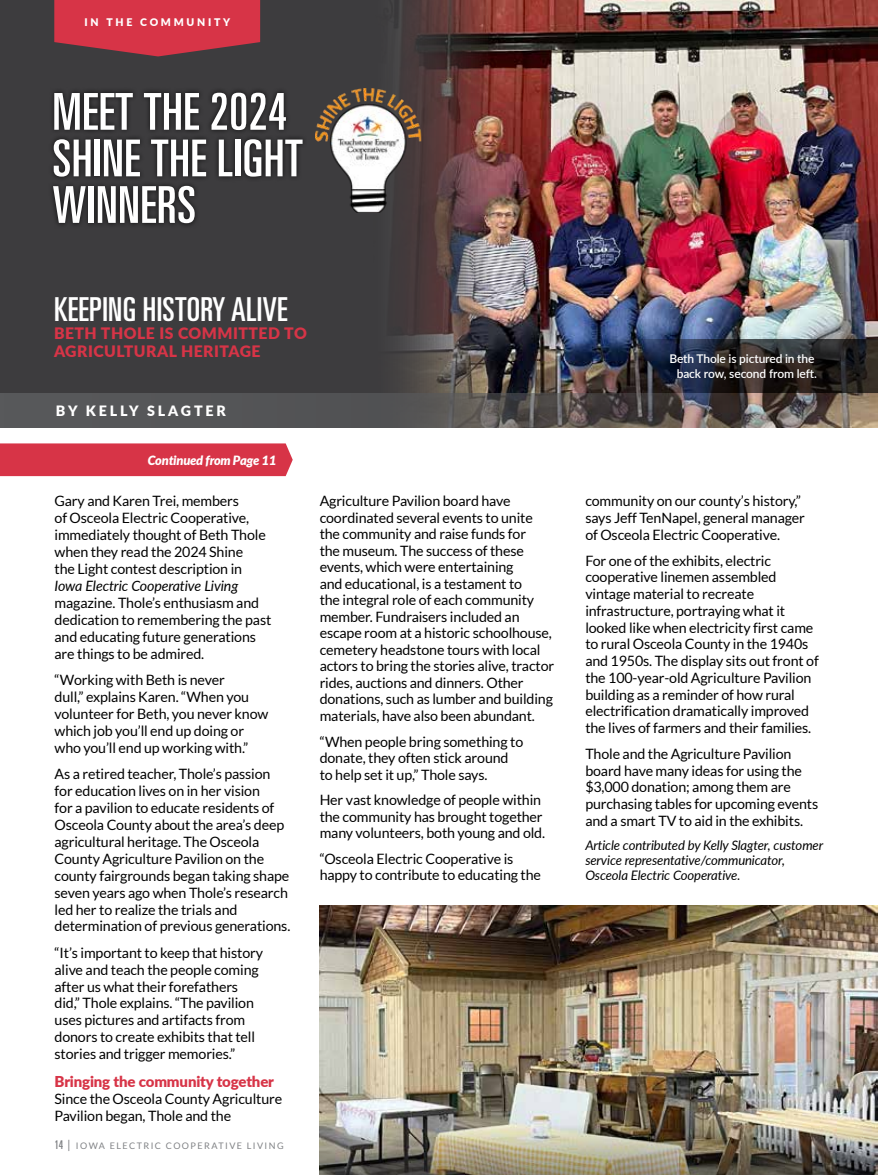
<style>
.page{position:relative;width:878px;height:1175px;background:#fff}
.page>*{position:absolute;margin:0;border:0;box-sizing:border-box;transform-origin:0 0}
.t1{font:ultra-condensed 50.85px/46.5px "Univers";letter-spacing:.01em;color:#fff}
.t2{font:ultra-condensed 33px "Univers";letter-spacing:.01em;color:#fff}
.t3{font:900 15.75px/18px "Lato";letter-spacing:.03em;color:#d73447}
.t4{font:900 15px "Lato";letter-spacing:-.01em;color:#d73447}
.t5{font:14.25px/17px "Lato";letter-spacing:-.01em;color:#000}
.t6{font:italic 14.25px "Lato";letter-spacing:-.01em;color:#000}
.t7{font:900 14.25px "Lato";letter-spacing:.2em;color:#fff}
.t8{font:italic 13.2px/15.1px "Lato";letter-spacing:-.01em;color:#000}
.t9{font:italic 900 12.75px "Lato";letter-spacing:-.01em;color:#fff}
.t10{font:600 12px/14.4px "Lato";letter-spacing:-.01em;color:#fff;text-align:right}
.t11{font:900 10.5px "Lato";letter-spacing:.26em;color:#fff}
.t12{font:9px "Lato";letter-spacing:.16em;color:#808285}
.s1{font-family:"Univers";font-stretch:ultra-condensed;font-size:12px}
.s2{font-size:12px}
</style>
<div class="page">
<div style="left:0;top:0;width:877px;height:427px;background:#3d3c3e"></div>
<img style="left:378px;top:0;width:499px;height:393px">
<img style="left:320px;top:905px;width:557px;height:269px">
<img style="left:315px;top:88px;width:110px;height:124px">
<div style="left:48px;top:87px;width:260px;height:142px;background:#000;opacity:.75"></div>
<div style="left:0;top:443px;width:293px;height:33px;background:#d73447"></div>
<svg style="left:0;top:393px;width:878px;height:34px;fill:#555557"></svg>
<svg style="left:54px;top:0;width:206px;height:56px"></svg>
<svg style="left:606px;top:339px;width:272px;height:54px"></svg>
<p class="t11" style="left:85px;top:14px;width:147px">IN THE COMMUNITY</p>
<h1 class="t1" style="left:52px;top:88px;width:252px">MEET THE 2024<br>SHINE THE LIGHT<br>WINNERS</h1>
<h2 class="t2" style="left:54px;top:290px;width:235px">KEEPING HISTORY ALIVE</h2>
<p class="t3" style="left:54px;top:323px;width:254px">BETH THOLE IS COMMITTED TO<br>AGRICULTURAL HERITAGE</p>
<p class="t7" style="left:56px;top:400px;width:171px">BY KELLY SLAGTER</p>
<p class="t9" style="left:148px;top:452px;width:130px">Continued from Page 11</p>
<p class="t5" style="left:55px;top:492px;width:213px">Gary and Karen Trei, members<br>of Osceola Electric Cooperative, immediately thought of Beth Thole when they read the 2024 Shine the Light contest description in</p>
<p class="t6" style="left:55px;top:575px;width:185px">Iowa Electric Cooperative Living</p>
<p class="t5" style="left:55px;top:594px;width:218px">magazine. Thole’s enthusiasm and dedication to remembering the past and educating future generations are things to be admired.</p>
<p class="t5" style="left:55px;top:671px;width:215px">“Working with Beth is never<br>dull,” explains Karen. “When you volunteer for Beth, you never know which job you’ll end up doing or who you’ll end up working with.”</p>
<p class="t5" style="left:55px;top:765px;width:237px">As a retired teacher, Thole’s passion for education lives on in her vision<br>for a pavilion to educate residents of Osceola County about the area’s deep agricultural heritage. The Osceola County Agriculture Pavilion on the county fairgrounds began taking shape seven years ago when Thole’s research led her to realize the trials and determination of previous generations.</p>
<p class="t5" style="left:55px;top:943px;width:210px">“It’s important to keep that history alive and teach the people coming after us what their forefathers did,” Thole explains. “The pavilion uses pictures and artifacts from donors to create exhibits that tell stories and trigger memories.”</p>
<p class="t4" style="left:55px;top:1070px;width:221px">Bringing the community together</p>
<p class="t5" style="left:55px;top:1090px;width:229px">Since the Osceola County Agriculture<br>Pavilion began, Thole and the</p>
<p class="t12" style="left:55px;top:1141px;width:231px"><span class="s1">14</span> <span class="s2">|</span> IOWA ELECTRIC COOPERATIVE LIVING</p>
<p class="t5" style="left:320px;top:493px;width:236px;line-height:16.5px">Agriculture Pavilion board have coordinated several events to unite the community and raise funds for<br>the museum. The success of these events, which were entertaining<br>and educational, is a testament to<br>the integral role of each community member. Fundraisers included an escape room at a historic schoolhouse, cemetery headstone tours with local actors to bring the stories alive, tractor rides, auctions and dinners. Other donations, such as lumber and building materials, have also been abundant.</p>
<p class="t5" style="left:320px;top:733px;width:205px;line-height:16.5px">“When people bring something to donate, they often stick around to help set it up,” Thole says.</p>
<p class="t5" style="left:320px;top:791px;width:227px;line-height:16.5px">Her vast knowledge of people within the community has brought together many volunteers, both young and old.</p>
<p class="t5" style="left:320px;top:850px;width:223px;line-height:16.5px">“Osceola Electric Cooperative is happy to contribute to educating the</p>
<p class="t10" style="left:669px;top:351px;width:149px">Beth Thole is pictured in the back row, second from left.</p>
<p class="t5" style="left:585px;top:492px;width:221px">community on our county’s history,” says Jeff TenNapel, general manager of Osceola Electric Cooperative.</p>
<p class="t5" style="left:585px;top:552px;width:235px">For one of the exhibits, electric cooperative linemen assembled vintage material to recreate infrastructure, portraying what it looked like when electricity first came to rural Osceola County in the 1940s and 1950s. The display sits out front of the 100-year-old Agriculture Pavilion building as a reminder of how rural electrification dramatically improved the lives of farmers and their families.</p>
<p class="t5" style="left:585px;top:745px;width:234px">Thole and the Agriculture Pavilion board have many ideas for using the $3,000 donation; among them are purchasing tables for upcoming events and a smart TV to aid in the exhibits.</p>
<p class="t8" style="left:585px;top:837px;width:239px">Article contributed by Kelly Slagter, customer service representative/communicator,<br>Osceola Electric Cooperative.</p>
</div>
